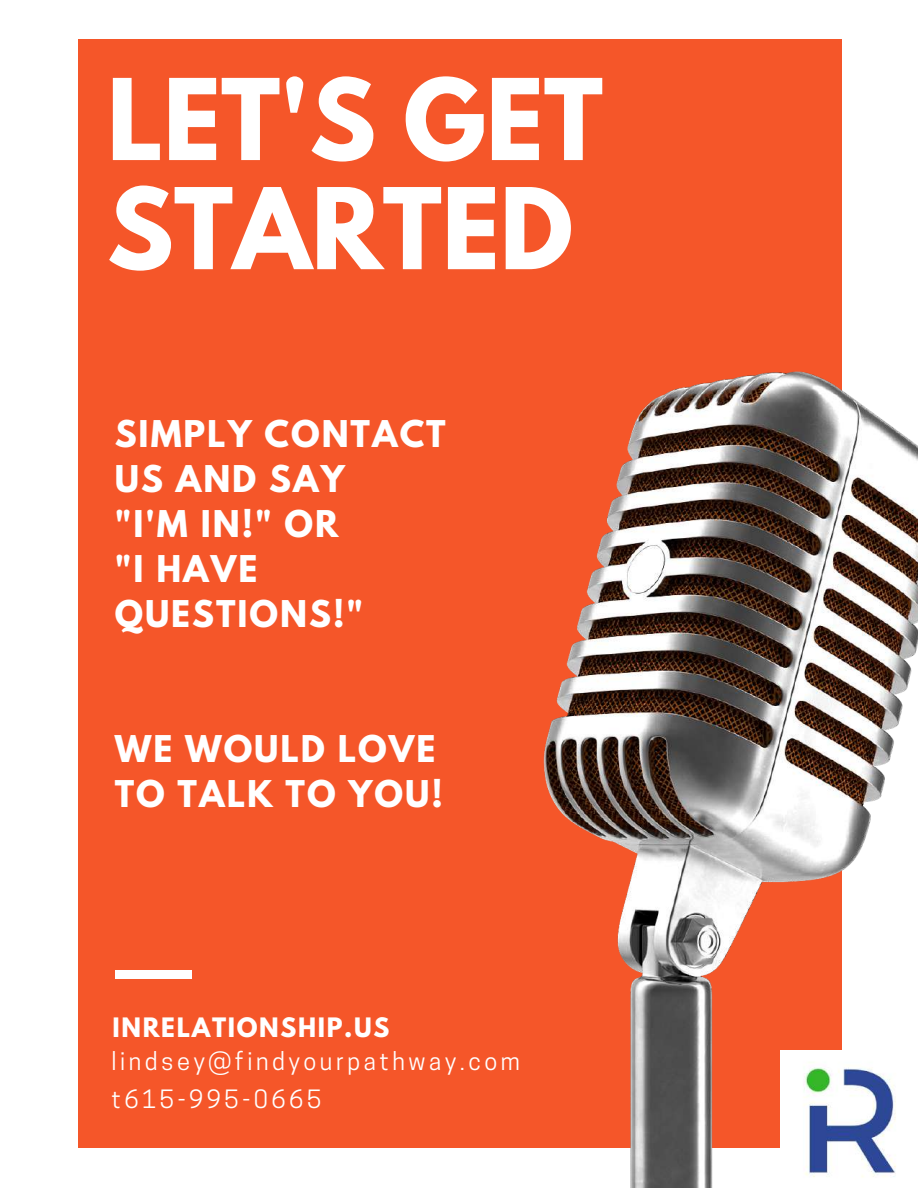
<style>
.page{position:relative;width:918px;height:1188px;background:#fff}
.page>*{position:absolute;margin:0;border:0;box-sizing:border-box;transform-origin:0 0}
.t1{font:700 99.6px/109.2px "League Spartan";color:#fff}
.t2{font:700 32.7px/45px "League Spartan";letter-spacing:.06em;color:#fff}
.t3{font:23.7px/38.2px "Cooper Hewitt";letter-spacing:.15em;color:#fff}
.t4{font:700 23.7px "League Spartan";letter-spacing:.07em;color:#fff}
</style>
<div class="page">
<div style="left:78px;top:39px;width:764px;height:1108px;background:#f55629"></div>
<img style="left:375px;top:371px;width:543px;height:817px">
<div style="left:115px;top:970px;width:76px;height:9px;background:#fff"></div>
<img style="left:781px;top:1051px;width:136px;height:136px">
<h1 class="t1" style="left:107px;top:78px;width:498px">LET'S GET<br>STARTED</h1>
<p class="t2" style="left:115px;top:415px;width:332px">SIMPLY CONTACT<br>US AND SAY<br>"I'M IN!" OR<br>"I HAVE<br>QUESTIONS!"</p>
<p class="t2" style="left:115px;top:730px;width:330px">WE WOULD LOVE<br>TO TALK TO YOU!</p>
<p class="t4" style="left:112px;top:1016px;width:278px">INRELATIONSHIP.US</p>
<p class="t3" style="left:111px;top:1044px;width:410px">lindsey@findyourpathway.com t615-995-0665</p>
</div>
